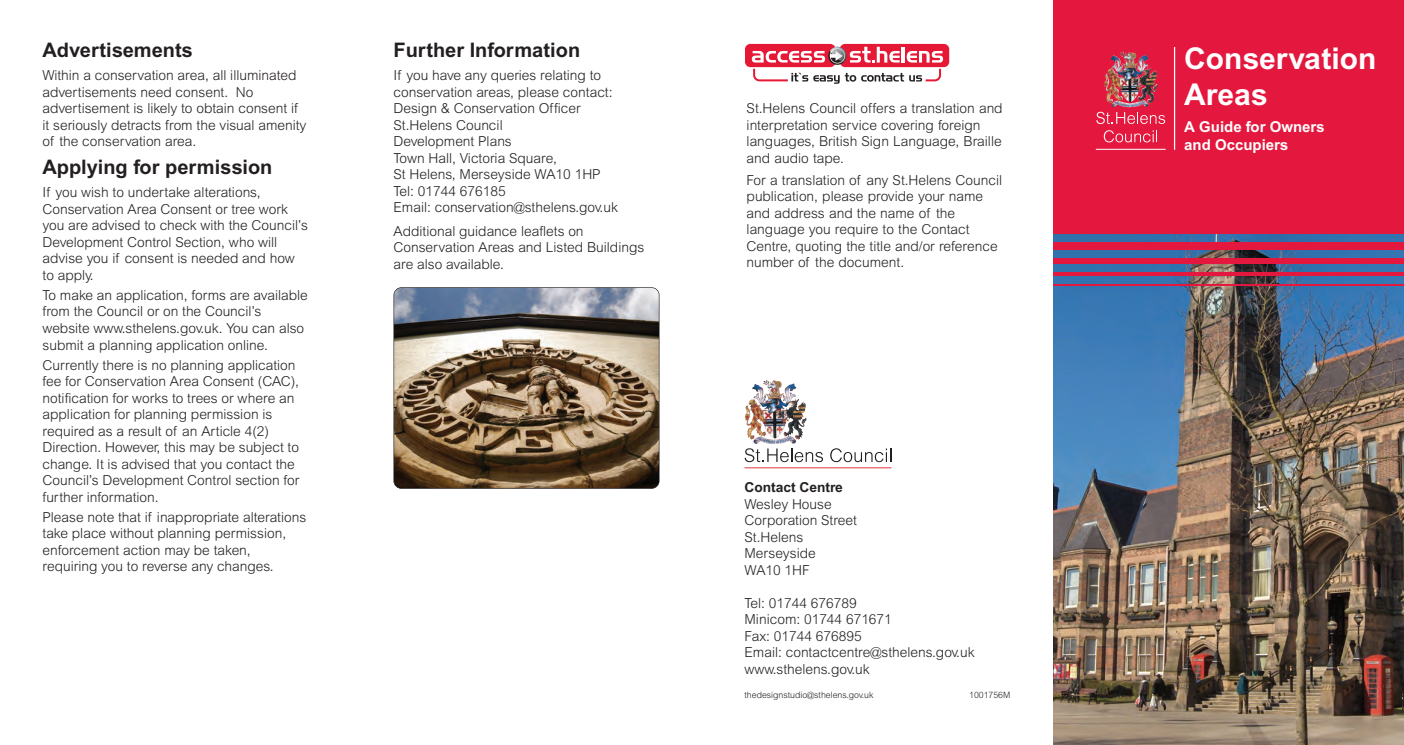
<style>
.page{position:relative;width:1404px;height:745px;background:#fff}
.page>*{position:absolute;margin:0;border:0;box-sizing:border-box;transform-origin:0 0}
.t1{font:700 30px/36px "Arial";color:#fff}
.t2{font:700 20px "Arial";color:#231f20}
.t3{font:700 15px/18px "Arial";color:#fff}
.t4{font:300 13.75px/16.5px "Arial";color:#231f20}
.t5{font:700 13.75px "Arial";color:#231f20}
.t6{font:300 8.75px "Arial";color:#231f20}
</style>
<div class="page">
<img style="left:1053px;top:234px;width:350px;height:510px">
<div style="left:1053px;top:0;width:350px;height:234px;background:#e4183e"></div>
<div style="left:1052px;top:242px;width:351px;height:7px;background:#e4183e"></div>
<div style="left:1052px;top:258px;width:351px;height:5px;background:#e4183e"></div>
<hr style="left:1052px;top:272px;width:351px;height:3px;background:#e4183e">
<hr style="left:1052px;top:283px;width:351px;height:2px;background:#e4183e">
<img style="left:1119px;top:65px;width:38px;height:39px">
<svg style="left:1096px;top:112px;width:68px;height:12px"></svg>
<svg style="left:1103px;top:130px;width:54px;height:12px"></svg>
<hr style="left:1095px;top:149px;width:70px;height:1px;background:#fff">
<hr style="left:1173px;top:47px;width:1px;height:103px;background:#fff">
<div style="left:745px;top:44px;width:90px;height:23px;background:#e51836;border-radius:5px"></div>
<div style="left:839px;top:44px;width:110px;height:23px;background:#e51836;border-radius:5px"></div>
<svg style="left:751px;top:47px;width:192px;height:37px"></svg>
<img style="left:762px;top:395px;width:44px;height:45px">
<hr style="left:744px;top:467px;width:147px;height:1px;background:#e1373d">
<svg style="left:744px;top:448px;width:79px;height:14px"></svg>
<svg style="left:830px;top:448px;width:61px;height:14px"></svg>
<img style="left:394px;top:287px;width:265px;height:201px;border-radius:7px">
<div style="left:393px;top:287px;width:266px;height:201px;border:1px solid #231f20;border-radius:8px"></div>
<h2 class="t2" style="left:43px;top:43px;width:152px">Advertisements</h2>
<p class="t4" style="left:43px;top:68px;width:265px">Within a conservation area, all illuminated advertisements need consent. No advertisement is likely to obtain consent if it seriously detracts from the visual amenity of the conservation area.</p>
<h2 class="t2" style="left:43px;top:160px;width:231px">Applying for permission</h2>
<p class="t4" style="left:43px;top:185px;width:267px">If you wish to undertake alterations, Conservation Area Consent or tree work you are advised to check with the Council’s Development Control Section, who will advise you if consent is needed and how to apply.</p>
<p class="t4" style="left:43px;top:288px;width:267px">To make an application, forms are available from the Council or on the Council’s website www.sthelens.gov.uk. You can also submit a planning application online.</p>
<p class="t4" style="left:43px;top:357px;width:258px">Currently there is no planning application fee for Conservation Area Consent (CAC), notification for works to trees or where an application for planning permission is required as a result of an Article 4(2)<br>Direction. However, this may be subject to change. It is advised that you contact the Council’s Development Control section for further information.</p>
<p class="t4" style="left:43px;top:509px;width:265px">Please note that if inappropriate alterations take place without planning permission, enforcement action may be taken, requiring you to reverse any changes.</p>
<h2 class="t2" style="left:393px;top:43px;width:188px">Further Information</h2>
<p class="t4" style="left:393px;top:68px;width:226px">If you have any queries relating to conservation areas, please contact:<br>Design &amp; Conservation Officer<br>St.Helens Council<br>Development Plans<br>Town Hall, Victoria Square,<br>St Helens, Merseyside WA10 1HP<br>Tel: 01744 676185<br>Email: conservation@sthelens.gov.uk</p>
<p class="t4" style="left:393px;top:224px;width:252px">Additional guidance leaflets on<br>Conservation Areas and Listed Buildings are also available.</p>
<p class="t4" style="left:746px;top:101px;width:257px">St.Helens Council offers a translation and interpretation service covering foreign languages, British Sign Language, Braille and audio tape.</p>
<p class="t4" style="left:746px;top:172px;width:257px">For a translation of any St.Helens Council publication, please provide your name and address and the name of the language you require to the Contact Centre, quoting the title and/or reference number of the document.</p>
<p class="t5" style="left:744px;top:482px;width:100px">Contact Centre</p>
<p class="t4" style="left:744px;top:496px;width:114px">Wesley House<br>Corporation Street<br>St.Helens<br>Merseyside<br>WA10 1HF</p>
<p class="t4" style="left:744px;top:595px;width:231px">Tel: 01744 676789<br>Minicom: 01744 671671<br>Fax: 01744 676895<br>Email: contactcentre@sthelens.gov.uk www.sthelens.gov.uk</p>
<p class="t6" style="left:744px;top:691px;width:130px">thedesignstudio@sthelens.gov.uk</p>
<p class="t6" style="left:969px;top:691px;width:43px">1001756M</p>
<h1 class="t1" style="left:1184px;top:43px;width:193px">Conservation<br>Areas</h1>
<p class="t3" style="left:1184px;top:119px;width:142px">A Guide for Owners and Occupiers</p>
</div>
